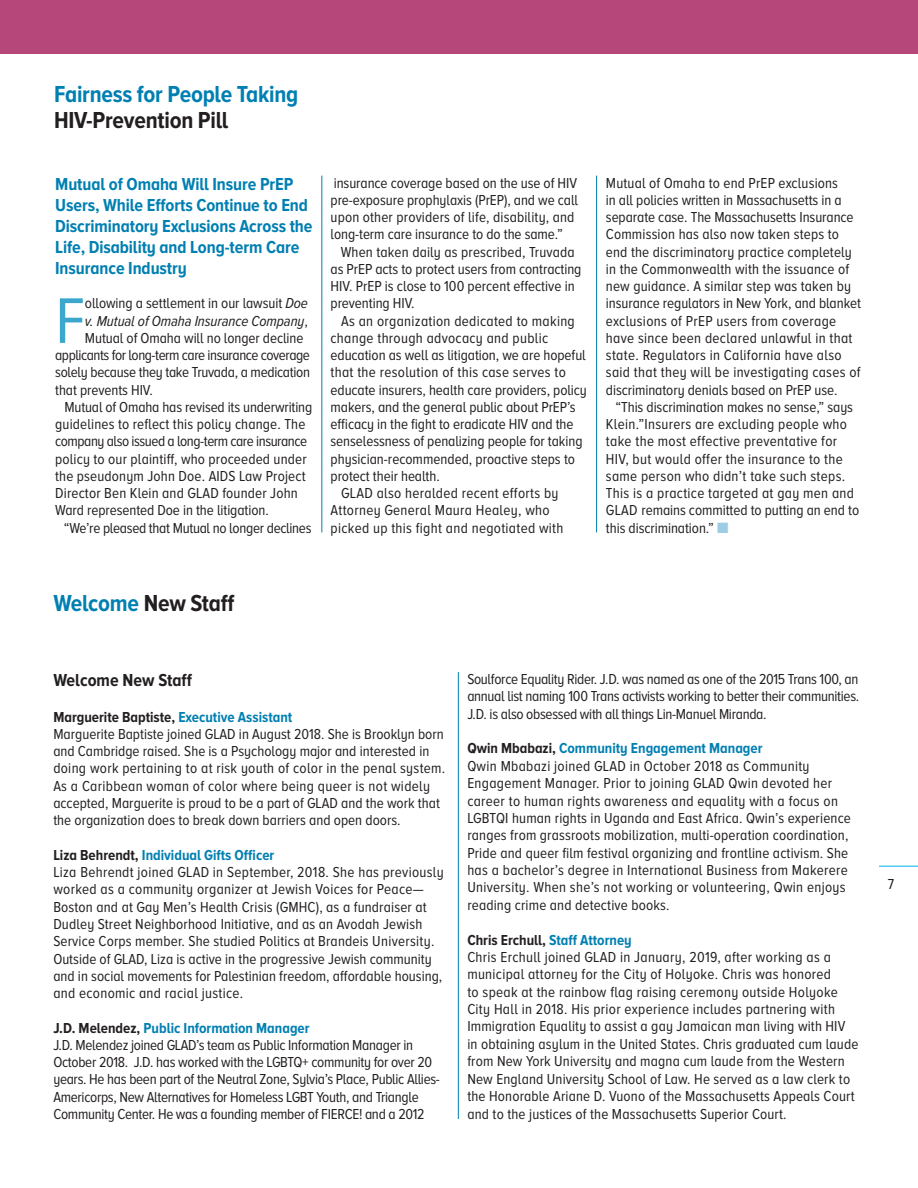
<style>
.page{position:relative;width:918px;height:1188px;background:#fff}
.page>*{position:absolute;margin:0;border:0;box-sizing:border-box;transform-origin:0 0}
.t1{font:66.75px "Proxima Nova A Cond";color:#3ba7cd}
.t2{font:700 24px "Proxima Nova A Cond";letter-spacing:-.01em;color:#231f20}
.t3{font:700 24px "Proxima Nova A Cond";letter-spacing:-.01em;color:#007fb2}
.t4{font:700 18px/21px "Proxima Nova A Cond";letter-spacing:-.005em;color:#007fb2}
.t5{font:700 18px "Proxima Nova A Cond";color:#231f20}
.t6{font:15px/17.2px "Proxima Nova A Cond";letter-spacing:.01em;color:#231f20}
.t7{font:15px/17.2px "Proxima Nova A Cond";letter-spacing:-.02em;color:#231f20}
.t8{font:15px "Proxima Nova A Cond";letter-spacing:-.03em;color:#231f20}
.t9{font:15px "Proxima Nova A Cond";letter-spacing:-.01em;color:#231f20}
.t10{font:italic 15px "Proxima Nova A Cond";letter-spacing:-.005em;color:#231f20}
.s1{font-style:italic}
.s2{font-style:normal}
.s3{color:#9dcde4}
.s4{color:#007fb2}
.s5{font-weight:700}
.s6{font-weight:700;color:#007fb2}
</style>
<div class="page">
<div style="left:0;top:0;width:918px;height:54px;background:#b6477a"></div>
<hr style="left:879px;top:866px;width:39px;height:1px;background:#00aeef">
<hr style="left:458px;top:672px;width:1px;height:447px;background:#007fb2">
<hr style="left:321px;top:176px;width:1px;height:356px;background:#007fb2">
<hr style="left:596px;top:176px;width:1px;height:356px;background:#007fb2">
<h2 class="t3" style="left:54px;top:84px;width:246px">Fairness for People Taking</h2>
<h2 class="t2" style="left:54px;top:109px;width:176px">HIV-Prevention Pill</h2>
<p class="t4" style="left:55px;top:174px;width:259px">Mutual of Omaha Will Insure PrEP<br>Users, While Efforts Continue to End<br>Discriminatory Exclusions Across the<br>Life, Disability and Long-term Care<br>Insurance Industry</p>
<h1 class="t1" style="left:55px;top:292px;width:32px">F</h1>
<p class="t6" style="left:85px;top:295px;width:225px">ollowing a settlement in our lawsuit <span class="s1">Doe</span></p>
<p class="t10" style="left:85px;top:314px;width:224px">v. Mutual of Omaha Insurance Company<span class="s2">,</span></p>
<p class="t6" style="left:85px;top:330px;width:220px">Mutual of Omaha will no longer decline</p>
<p class="t8" style="left:55px;top:349px;width:256px">applicants for long-term care insurance coverage</p>
<p class="t7" style="left:55px;top:364px;width:256px">solely because they take Truvada, a medication</p>
<p class="t6" style="left:55px;top:382px;width:99px">that prevents HIV.</p>
<p class="t9" style="left:64px;top:400px;width:249px">Mutual of Omaha has revised its underwriting</p>
<p class="t6" style="left:55px;top:416px;width:252px">guidelines to reflect this policy change. The</p>
<p class="t8" style="left:55px;top:435px;width:253px">company also issued a long-term care insurance</p>
<p class="t6" style="left:55px;top:451px;width:253px">policy to our plaintiff, who proceeded under</p>
<p class="t6" style="left:55px;top:468px;width:252px">the pseudonym John Doe. AIDS Law Project</p>
<p class="t6" style="left:55px;top:485px;width:244px">Director Ben Klein and GLAD founder John</p>
<p class="t6" style="left:55px;top:502px;width:215px">Ward represented Doe in the litigation.</p>
<p class="t7" style="left:64px;top:520px;width:249px">“We’re pleased that Mutual no longer declines</p>
<p class="t6" style="left:331px;top:175px;width:249px">insurance coverage based on the use of HIV pre-exposure prophylaxis (PrEP), and we call upon other providers of life, disability, and long-term care insurance to do the same.”</p>
<p class="t6" style="left:331px;top:244px;width:252px;text-indent:10px">When taken daily as prescribed, Truvada as PrEP acts to protect users from contracting HIV. PrEP is close to 100 percent effective in preventing HIV.</p>
<p class="t6" style="left:341px;top:313px;width:235px">As an organization dedicated to making</p>
<p class="t6" style="left:331px;top:330px;width:219px">change through advocacy and public</p>
<p class="t6" style="left:331px;top:347px;width:257px">education as well as litigation, we are hopeful</p>
<p class="t6" style="left:331px;top:364px;width:237px">that the resolution of this case serves to</p>
<p class="t6" style="left:331px;top:382px;width:258px">educate insurers, health care providers, policy</p>
<p class="t6" style="left:331px;top:399px;width:247px">makers, and the general public about PrEP’s</p>
<p class="t6" style="left:331px;top:416px;width:244px">efficacy in the fight to eradicate HIV and the</p>
<p class="t6" style="left:331px;top:433px;width:254px">senselessness of penalizing people for taking</p>
<p class="t6" style="left:331px;top:451px;width:246px">physician-recommended, proactive steps to</p>
<p class="t6" style="left:331px;top:468px;width:111px">protect their health.</p>
<p class="t6" style="left:341px;top:485px;width:219px">GLAD also heralded recent efforts by</p>
<p class="t6" style="left:331px;top:502px;width:221px">Attorney General Maura Healey, who</p>
<p class="t6" style="left:331px;top:520px;width:234px">picked up this fight and negotiated with</p>
<p class="t6" style="left:606px;top:175px;width:257px">Mutual of Omaha to end PrEP exclusions<br>in all policies written in Massachusetts in a separate case. The Massachusetts Insurance Commission has also now taken steps to end the discriminatory practice completely in the Commonwealth with the issuance of new guidance. A similar step was taken by insurance regulators in New York, and blanket exclusions of PrEP users from coverage have since been declared unlawful in that state. Regulators in California have also said that they will be investigating cases of discriminatory denials based on PrEP use.</p>
<p class="t6" style="left:606px;top:399px;width:255px;text-indent:9px">“This discrimination makes no sense,” says Klein.”Insurers are excluding people who take the most effective preventative for HIV, but would offer the insurance to the same person who didn’t take such steps.<br>This is a practice targeted at gay men and GLAD remains committed to putting an end to this discrimination.” <span class="s3">■</span></p>
<h2 class="t2" style="left:53px;top:592px;width:183px"><span class="s4">Welcome</span> New Staff</h2>
<p class="t5" style="left:53px;top:673px;width:140px">Welcome New Staff</p>
<p class="t6" style="left:53px;top:709px;width:394px"><span class="s5">Marguerite Baptiste,</span> <span class="s6">Executive Assistant<br></span>Marguerite Baptiste joined GLAD in August 2018. She is Brooklyn born and Cambridge raised. She is a Psychology major and interested in doing work pertaining to at risk youth of color in the penal system.<br>As a Caribbean woman of color where being queer is not widely accepted, Marguerite is proud to be a part of GLAD and the work that the organization does to break down barriers and open doors.</p>
<p class="t6" style="left:53px;top:847px;width:392px"><span class="s5">Liza Behrendt,</span> <span class="s6">Individual Gifts Officer<br></span>Liza Behrendt joined GLAD in September, 2018. She has previously worked as a community organizer at Jewish Voices for Peace— Boston and at Gay Men’s Health Crisis (GMHC), as a fundraiser at Dudley Street Neighborhood Initiative, and as an Avodah Jewish Service Corps member. She studied Politics at Brandeis University.<br>Outside of GLAD, Liza is active in the progressive Jewish community and in social movements for Palestinian freedom, affordable housing, and economic and racial justice.</p>
<p class="t7" style="left:53px;top:1020px;width:388px"><span class="s5">J.D. Melendez,</span> <span class="s6">Public Information Manager<br></span>J.D. Melendez joined GLAD’s team as Public Information Manager in October 2018. J.D. has worked with the LGBTQ+ community for over 20 years. He has been part of the Neutral Zone, Sylvia’s Place, Public Allies-Americorps, New Alternatives for Homeless LGBT Youth, and Triangle Community Center. He was a founding member of FIERCE! and a 2012</p>
<p class="t6" style="left:467px;top:671px;width:393px;text-align:justify">Soulforce Equality Rider. J.D. was named as one of the 2015 Trans 100, an annual list naming 100 Trans activists working to better their communities.<br>J.D. is also obsessed with all things Lin-Manuel Miranda.</p>
<p class="t6" style="left:467px;top:740px;width:385px"><span class="s5">Qwin Mbabazi,</span> <span class="s6">Community Engagement Manager<br></span>Qwin Mbabazi joined GLAD in October 2018 as Community Engagement Manager. Prior to joining GLAD Qwin devoted her career to human rights awareness and equality with a focus on LGBTQI human rights in Uganda and East Africa. Qwin’s experience ranges from grassroots mobilization, multi-operation coordination, Pride and queer film festival organizing and frontline activism. She has a bachelor’s degree in International Business from Makerere University. When she’s not working or volunteering, Qwin enjoys reading crime and detective books.</p>
<p class="t6" style="left:467px;top:932px;width:393px"><span class="s5">Chris Erchull,</span> <span class="s6">Staff Attorney<br></span>Chris Erchull joined GLAD in January, 2019, after working as a municipal attorney for the City of Holyoke. Chris was honored<br>to speak at the rainbow flag raising ceremony outside Holyoke City Hall in 2018. His prior experience includes partnering with Immigration Equality to assist a gay Jamaican man living with HIV in obtaining asylum in the United States. Chris graduated cum laude from New York University and magna cum laude from the Western New England University School of Law. He served as a law clerk to the Honorable Ariane D. Vuono of the Massachusetts Appeals Court and to the justices of the Massachusetts Superior Court.</p>
<p class="t6" style="left:888px;top:876px;width:8px">7</p>
</div>
